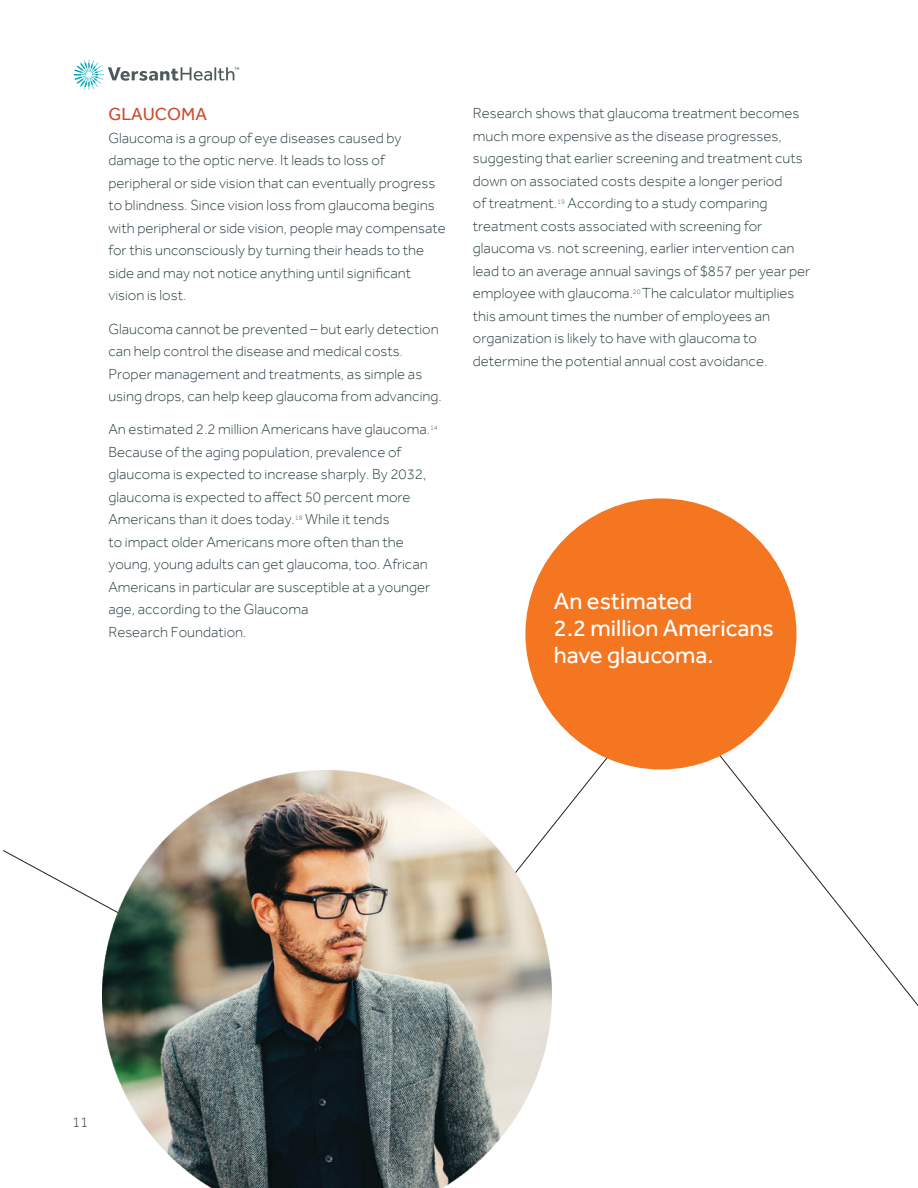
<style>
.page{position:relative;width:918px;height:1188px;background:#fff}
.page>*{position:absolute;margin:0;border:0;box-sizing:border-box;transform-origin:0 0}
.t1{font:24px "Effra";color:#fff}
.subhead__h4{font:18px "Effra";color:#cb4c2c}
.Body{font:300 15px/22.5px "Effra";color:#2d4245}
</style>
<div class="page">
<svg style="left:74px;top:60px;width:165px;height:30px"></svg>
<svg style="left:3px;top:850px;width:99px;height:55px"></svg>
<svg style="left:720px;top:756px;width:198px;height:251px"></svg>
<img style="left:102px;top:770px;width:449px;height:418px">
<div style="left:525px;top:498px;width:272px;height:272px;background:#f47621;border-radius:50%"></div>
<p class="subhead__h4" style="left:108px;top:104px;width:100px">GLAUCOMA</p>
<p class="Body" style="left:108px;top:126px;width:339px">Glaucoma is a group of eye diseases caused by damage to the optic nerve. It leads to loss of peripheral or side vision that can eventually progress to blindness. Since vision loss from glaucoma begins with peripheral or side vision, people may compensate for this unconsciously by turning their heads to the side and may not notice anything until significant vision is lost.</p>
<p class="Body" style="left:108px;top:317px;width:335px">Glaucoma cannot be prevented – but early detection can help control the disease and medical costs.<br>Proper management and treatments, as simple as using drops, can help keep glaucoma from advancing.</p>
<p class="Body" style="left:108px;top:418px;width:331px">An estimated 2.2 million Americans have glaucoma.<sup>14<br></sup>Because of the aging population, prevalence of glaucoma is expected to increase sharply. By 2032, glaucoma is expected to affect 50 percent more Americans than it does today.<sup>18</sup> While it tends<br>to impact older Americans more often than the young, young adults can get glaucoma, too. African Americans in particular are susceptible at a younger age, according to the Glaucoma<br>Research Foundation.</p>
<p class="Body" style="left:473px;top:102px;width:339px">Research shows that glaucoma treatment becomes much more expensive as the disease progresses, suggesting that earlier screening and treatment cuts down on associated costs despite a longer period<br>of treatment.<sup>19</sup> According to a study comparing treatment costs associated with screening for glaucoma vs. not screening, earlier intervention can lead to an average annual savings of $857 per year per employee with glaucoma.<sup>20</sup> The calculator multiplies this amount times the number of employees an organization is likely to have with glaucoma to determine the potential annual cost avoidance.</p>
<p class="t1" style="left:554px;top:587px;width:140px">An estimated</p>
<p class="t1" style="left:554px;top:614px;width:221px">2.2 million Americans</p>
<p class="t1" style="left:554px;top:641px;width:161px">have glaucoma.</p>
<p class="Body" style="left:72px;top:1110px;width:18px">11</p>
</div>
